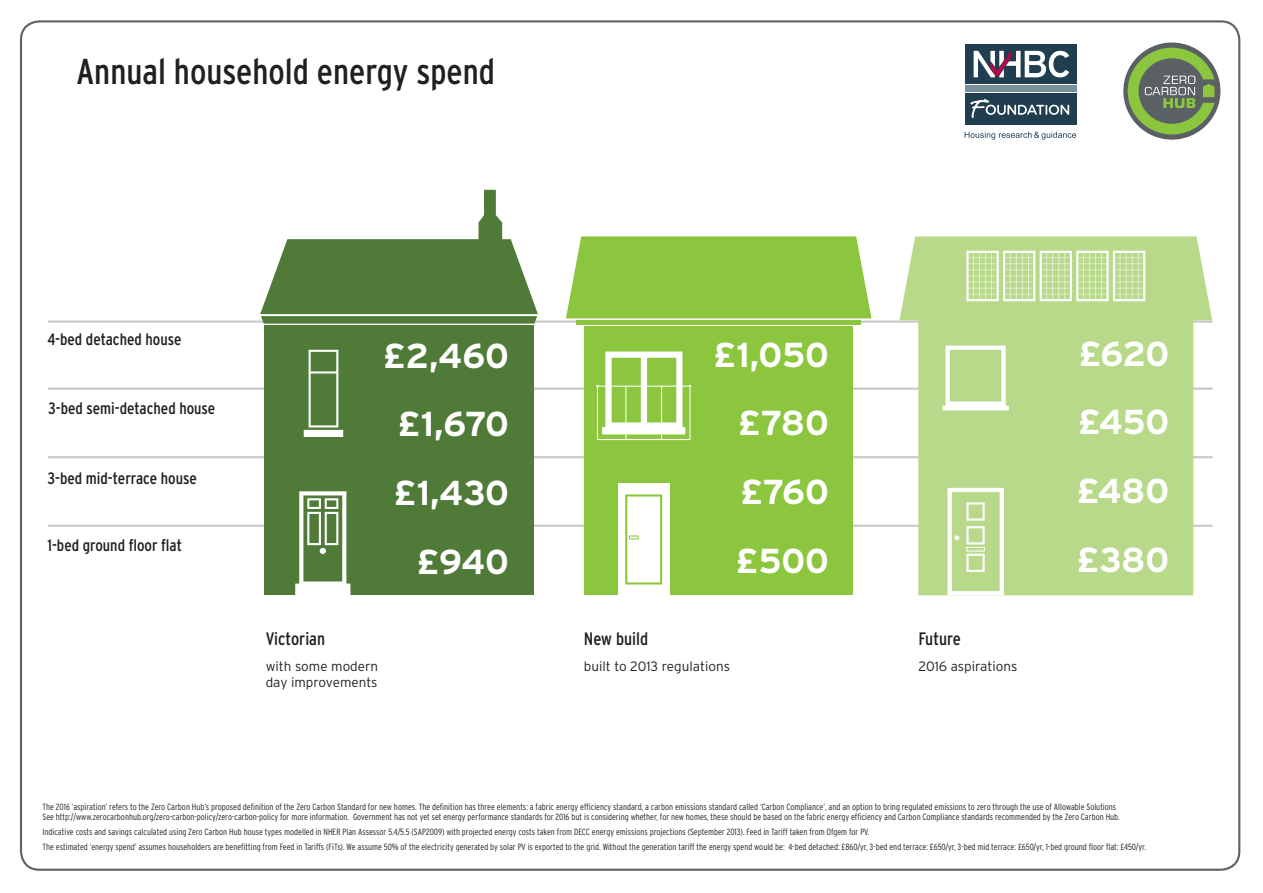
<style>
.page{position:relative;width:1263px;height:893px;background:#fff}
.page>*{position:absolute;margin:0;border:0;box-sizing:border-box;transform-origin:0 0}
.t1{font:condensed 36px "Interstate";color:#231f20}
.t2{font:700 34.65px/68.7px "Interstate";color:#fff;text-align:justify}
.t3{font:condensed 18px "Interstate";color:#231f20}
.t4{font:condensed 16.5px "Interstate";color:#231f20}
.t5{font:300 13.5px/16.2px "Interstate";color:#231f20}
.t6{font:300 condensed 9px/10.8px "Interstate";color:#231f20}
</style>
<div class="page">
<hr style="left:48px;top:321px;width:1165px;height:2px;background:#c7c8ca">
<hr style="left:48px;top:456px;width:1165px;height:2px;background:#c7c8ca">
<hr style="left:48px;top:388px;width:1165px;height:2px;background:#c7c8ca">
<hr style="left:48px;top:525px;width:1165px;height:2px;background:#c7c8ca">
<div style="left:584px;top:326px;width:269px;height:269px;background:#8bc63e"></div>
<div style="left:566px;top:236px;width:305px;height:82px;background:#8bc63e"></div>
<div style="left:577px;top:320px;width:284px;height:5px;background:#8bc63e"></div>
<div style="left:618px;top:484px;width:51px;height:111px;background:#fff"></div>
<svg style="left:625px;top:494px;width:37px;height:90px"></svg>
<svg style="left:629px;top:535px;width:10px;height:4px"></svg>
<svg style="left:596px;top:352px;width:95px;height:88px"></svg>
<div style="left:264px;top:326px;width:270px;height:269px;background:#507a37"></div>
<svg style="left:295px;top:491px;width:55px;height:104px"></svg>
<svg style="left:304px;top:350px;width:39px;height:87px"></svg>
<svg style="left:260px;top:190px;width:278px;height:134px"></svg>
<svg style="left:899px;top:236px;width:313px;height:359px;fill:#b8d989"></svg>
<svg style="left:943px;top:345px;width:66px;height:65px"></svg>
<svg style="left:947px;top:488px;width:57px;height:107px"></svg>
<svg style="left:966px;top:251px;width:179px;height:50px"></svg>
<div style="left:963px;top:43px;width:115px;height:83px;background:linear-gradient(to right,#213d50,#213d50)"></div>
<div style="left:965px;top:94px;width:111px;height:31px;background:#213d50"></div>
<div style="left:965px;top:44px;width:111px;height:40px;background:#213d50"></div>
<div style="left:965px;top:85px;width:111px;height:7px;background:#798f9c"></div>
<svg style="left:974px;top:51px;width:95px;height:26px"></svg>
<svg style="left:965px;top:132px;width:111px;height:8px"></svg>
<svg style="left:970px;top:99px;width:99px;height:19px"></svg>
<div style="left:1123px;top:43px;width:97px;height:97px;background:#5b6064;border-radius:50%"></div>
<svg style="left:1128px;top:48px;width:86px;height:86px"></svg>
<h1 class="t1" style="left:77px;top:52px;width:420px">Annual household energy spend</h1>
<h3 class="t4" style="left:47px;top:330px;width:136px">4-bed detached house</h3>
<h3 class="t4" style="left:48px;top:399px;width:169px">3-bed semi-detached house</h3>
<h3 class="t4" style="left:47px;top:469px;width:151px">3-bed mid-terrace house</h3>
<h3 class="t4" style="left:47px;top:536px;width:136px">1-bed ground floor flat</h3>
<h2 class="t2" style="left:382px;top:321px;width:128px;text-align:right">£2,460 £1,670 £1,430 £940</h2>
<h2 class="t2" style="left:735px;top:320px;width:95px;text-indent:-22px">£1,050 £780 £760 £500</h2>
<h2 class="t2" style="left:1076px;top:319px;width:95px">£620 £450 £480 £380</h2>
<h3 class="t3" style="left:266px;top:629px;width:61px">Victorian</h3>
<h3 class="t3" style="left:584px;top:629px;width:66px">New build</h3>
<h3 class="t3" style="left:918px;top:629px;width:44px">Future</h3>
<h3 class="t5" style="left:266px;top:658px;width:114px">with some modern day improvements</h3>
<h3 class="t5" style="left:584px;top:658px;width:148px">built to 2013 regulations</h3>
<h3 class="t5" style="left:918px;top:658px;width:100px">2016 aspirations</h3>
<p class="t6" style="left:43px;top:801px;width:1079px">The 2016 ‘aspiration’ refers to the Zero Carbon Hub’s proposed definition of the Zero Carbon Standard for new homes. The definition has three elements: a fabric energy efficiency standard, a carbon emissions standard called ‘Carbon Compliance’, and an option to bring regulated emissions to zero through the use of Allowable Solutions<br>See http://www.zerocarbonhub.org/zero-carbon-policy/zero-carbon-policy for more information. Government has not yet set energy performance standards for 2016 but is considering whether, for new homes, these should be based on the fabric energy efficiency and Carbon Compliance standards recommended by the Zero Carbon Hub.</p>
<p class="t6" style="left:43px;top:825px;width:1105px;line-height:15px">Indicative costs and savings calculated using Zero Carbon Hub house types modelled in NHER Plan Assessor 5.4/5.5 (SAP2009) with projected energy costs taken from DECC energy emissions projections (September 2013). Feed in Tariff taken from Ofgem for PV.<br>The estimated ‘energy spend’ assumes householders are benefitting from Feed in Tariffs (FiTs). We assume 50% of the electricity generated by solar PV is exported to the grid. Without the generation tariff the energy spend would be: 4-bed detached: £860/yr, 3-bed end terrace: £650/yr, 3-bed mid terrace: £650/yr, 1-bed ground floor flat: £450/yr.</p>
</div>
